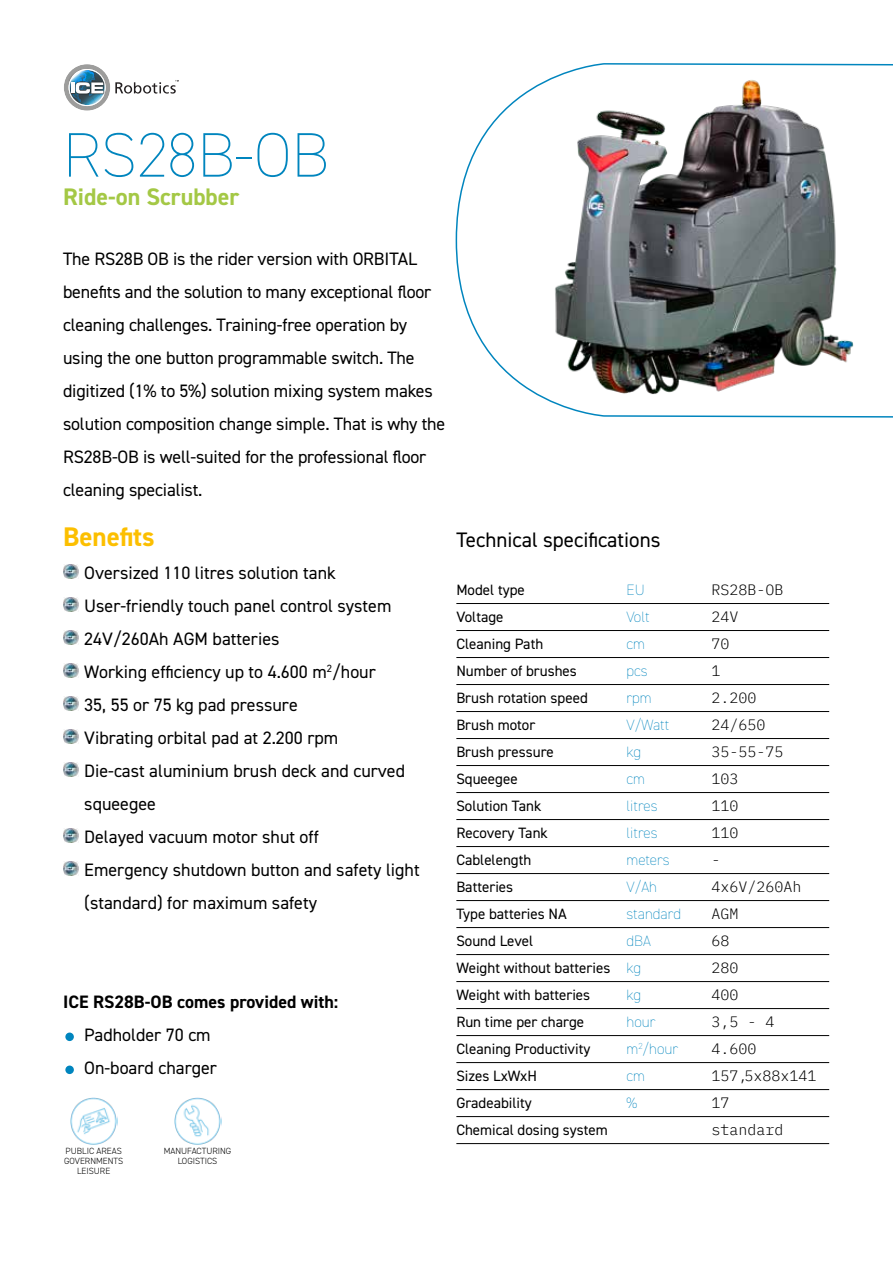
<style>
.page{position:relative;width:893px;height:1263px;background:#fff}
.page>*{position:absolute;margin:0;border:0;box-sizing:border-box;transform-origin:0 0}
.t1{font:200 63px "DIN2014";color:#0085be}
.t2{font:700 27px "DIN2014";color:#fcbf00}
.t3{font:700 24px "DIN2014";color:#a4c845}
.t4{font:21px "DIN2014";color:#000}
.t5{font:18px/33px "DIN2014";letter-spacing:-.01em;color:#000}
.t6{font:700 18px "DIN2014";color:#000}
.t7{font:15px "DIN2014";color:#000}
.t8{font:300 15px "IBM Plex Mono";color:#000}
.t9{font:200 15px "DIN2014";color:#0085be}
.t10{font:300 9px/10.2px "DIN2014";color:#000;text-align:center}
.s1{font-weight:200;color:#0085be}
</style>
<div class="page">
<img style="left:64px;top:564px;width:15px;height:14px">
<img style="left:64px;top:597px;width:15px;height:14px">
<img style="left:64px;top:630px;width:15px;height:14px">
<img style="left:64px;top:663px;width:15px;height:14px">
<img style="left:64px;top:696px;width:15px;height:14px">
<img style="left:64px;top:729px;width:15px;height:14px">
<img style="left:64px;top:762px;width:15px;height:14px">
<img style="left:64px;top:828px;width:15px;height:14px">
<img style="left:64px;top:861px;width:15px;height:14px">
<div style="left:65px;top:1032px;width:9px;height:9px;background:#0085be;border-radius:50%"></div>
<div style="left:65px;top:1065px;width:9px;height:9px;background:#0085be;border-radius:50%"></div>
<hr style="left:456px;top:603px;width:373px;height:1px;background:#000">
<hr style="left:456px;top:630px;width:373px;height:1px;background:#000">
<hr style="left:456px;top:657px;width:373px;height:1px;background:#000">
<hr style="left:456px;top:684px;width:373px;height:1px;background:#000">
<hr style="left:456px;top:711px;width:373px;height:1px;background:#000">
<hr style="left:456px;top:738px;width:373px;height:1px;background:#000">
<hr style="left:456px;top:765px;width:373px;height:1px;background:#000">
<hr style="left:456px;top:792px;width:373px;height:1px;background:#000">
<hr style="left:456px;top:819px;width:373px;height:1px;background:#000">
<hr style="left:456px;top:846px;width:373px;height:1px;background:#000">
<hr style="left:456px;top:873px;width:373px;height:1px;background:#000">
<hr style="left:456px;top:900px;width:373px;height:1px;background:#000">
<hr style="left:456px;top:927px;width:373px;height:1px;background:#000">
<hr style="left:456px;top:954px;width:373px;height:1px;background:#000">
<hr style="left:456px;top:981px;width:373px;height:1px;background:#000">
<hr style="left:456px;top:1008px;width:373px;height:1px;background:#000">
<hr style="left:456px;top:1035px;width:373px;height:1px;background:#000">
<hr style="left:456px;top:1062px;width:373px;height:1px;background:#000">
<hr style="left:456px;top:1089px;width:373px;height:1px;background:#000">
<hr style="left:456px;top:1116px;width:373px;height:1px;background:#000">
<hr style="left:456px;top:1143px;width:373px;height:1px;background:#000">
<svg style="left:455px;top:63px;width:438px;height:355px"></svg>
<div style="left:64px;top:64px;width:46px;height:47px;background:#9d9d9c;border-radius:50%"></div>
<img style="left:68px;top:68px;width:12px;height:37px">
<img style="left:70px;top:70px;width:36px;height:32px">
<div style="left:69px;top:69px;width:36px;height:37px;border:1px solid #fff;border-radius:50%"></div>
<img style="left:69px;top:80px;width:37px;height:16px">
<svg style="left:70px;top:71px;width:35px;height:33px"></svg>
<svg style="left:115px;top:80px;width:64px;height:14px"></svg>
<img style="left:174px;top:1097px;width:47px;height:48px">
<img style="left:70px;top:1097px;width:48px;height:48px">
<h1 class="t1" style="left:63px;top:117px;width:268px">RS28B-OB</h1>
<h3 class="t3" style="left:63px;top:181px;width:178px">Ride-on Scrubber</h3>
<p class="t5" style="left:63px;top:242px;width:384px">The RS28B OB is the rider version with ORBITAL benefits and the solution to many exceptional floor cleaning challenges. Training-free operation by using the one button programmable switch. The digitized (1% to 5%) solution mixing system makes solution composition change simple. That is why the RS28B-OB is well-suited for the professional floor cleaning specialist.</p>
<h2 class="t2" style="left:63px;top:519px;width:93px">Benefits</h2>
<p class="t5" style="left:84px;top:556px;width:337px">Oversized 110 litres solution tank<br>User-friendly touch panel control system<br>24V/260Ah AGM batteries<br>Working efficiency up to 4.600 m<sup>2</sup>/hour<br>35, 55 or 75 kg pad pressure<br>Vibrating orbital pad at 2.200 rpm<br>Die-cast aluminium brush deck and curved squeegee<br>Delayed vacuum motor shut off<br>Emergency shutdown button and safety light (standard) for maximum safety</p>
<p class="t6" style="left:63px;top:990px;width:277px">ICE RS28B-OB comes provided with:</p>
<p class="t5" style="left:84px;top:1018px;width:134px">Padholder 70 cm<br>On-board charger</p>
<p class="t10" style="left:64px;top:1145px;width:61px">PUBLIC AREAS<br>GOVERNMENTS<br>LEISURE</p>
<p class="t10" style="left:164px;top:1145px;width:69px">MANUFACTURING<br>LOGISTICS</p>
<p class="t4" style="left:456px;top:526px;width:206px">Technical specifications</p>
<p class="t7" style="left:456px;top:580px;width:70px">Model type</p>
<p class="t9" style="left:626px;top:580px;width:20px">EU</p>
<p class="t8" style="left:711px;top:578px;width:73px">RS28B-OB</p>
<p class="t7" style="left:456px;top:607px;width:49px">Voltage</p>
<p class="t9" style="left:626px;top:607px;width:25px">Volt</p>
<p class="t8" style="left:711px;top:605px;width:28px">24V</p>
<p class="t7" style="left:456px;top:634px;width:88px">Cleaning Path</p>
<p class="t9" style="left:626px;top:634px;width:20px">cm</p>
<p class="t8" style="left:711px;top:632px;width:19px">70</p>
<p class="t7" style="left:456px;top:661px;width:122px">Number of brushes</p>
<p class="t9" style="left:626px;top:661px;width:23px">pcs</p>
<p class="t8" style="left:711px;top:659px;width:10px">1</p>
<p class="t7" style="left:456px;top:688px;width:133px">Brush rotation speed</p>
<p class="t9" style="left:626px;top:688px;width:27px">rpm</p>
<p class="t8" style="left:711px;top:686px;width:46px">2.200</p>
<p class="t7" style="left:456px;top:715px;width:80px">Brush motor</p>
<p class="t9" style="left:626px;top:715px;width:44px">V/Watt</p>
<p class="t8" style="left:711px;top:713px;width:55px">24/650</p>
<p class="t7" style="left:456px;top:742px;width:99px">Brush pressure</p>
<p class="t9" style="left:626px;top:742px;width:16px">kg</p>
<p class="t8" style="left:711px;top:740px;width:73px">35-55-75</p>
<p class="t7" style="left:456px;top:769px;width:63px">Squeegee</p>
<p class="t9" style="left:626px;top:769px;width:20px">cm</p>
<p class="t8" style="left:711px;top:767px;width:28px">103</p>
<p class="t7" style="left:456px;top:796px;width:86px">Solution Tank</p>
<p class="t9" style="left:626px;top:796px;width:33px">litres</p>
<p class="t8" style="left:711px;top:794px;width:28px">110</p>
<p class="t7" style="left:456px;top:823px;width:93px">Recovery Tank</p>
<p class="t9" style="left:626px;top:823px;width:33px">litres</p>
<p class="t8" style="left:711px;top:821px;width:28px">110</p>
<p class="t7" style="left:456px;top:850px;width:77px">Cablelength</p>
<p class="t9" style="left:626px;top:850px;width:45px">meters</p>
<p class="t8" style="left:711px;top:848px;width:10px">-</p>
<p class="t7" style="left:456px;top:877px;width:58px">Batteries</p>
<p class="t9" style="left:626px;top:877px;width:32px">V/Ah</p>
<p class="t8" style="left:711px;top:875px;width:91px">4x6V/260Ah</p>
<p class="t7" style="left:456px;top:904px;width:112px">Type batteries NA</p>
<p class="t9" style="left:626px;top:904px;width:56px">standard</p>
<p class="t8" style="left:711px;top:902px;width:28px">AGM</p>
<p class="t7" style="left:456px;top:931px;width:79px">Sound Level</p>
<p class="t9" style="left:626px;top:931px;width:26px">dBA</p>
<p class="t8" style="left:711px;top:929px;width:19px">68</p>
<p class="t7" style="left:456px;top:958px;width:186px">Weight without batteries <span class="s1">kg</span></p>
<p class="t8" style="left:711px;top:956px;width:28px">280</p>
<p class="t7" style="left:456px;top:985px;width:135px">Weight with batteries</p>
<p class="t9" style="left:626px;top:985px;width:16px">kg</p>
<p class="t8" style="left:711px;top:983px;width:28px">400</p>
<p class="t7" style="left:456px;top:1012px;width:129px">Run time per charge</p>
<p class="t9" style="left:626px;top:1012px;width:30px">hour</p>
<p class="t8" style="left:711px;top:1010px;width:64px">3,5 - 4</p>
<p class="t7" style="left:456px;top:1039px;width:136px">Cleaning Productivity</p>
<p class="t9" style="left:626px;top:1039px;width:53px">m<sup>2</sup>/hour</p>
<p class="t8" style="left:711px;top:1037px;width:46px">4.600</p>
<p class="t7" style="left:456px;top:1066px;width:82px">Sizes LxWxH</p>
<p class="t9" style="left:626px;top:1066px;width:20px">cm</p>
<p class="t8" style="left:711px;top:1064px;width:106px">157,5x88x141</p>
<p class="t7" style="left:456px;top:1093px;width:77px">Gradeability</p>
<p class="t9" style="left:626px;top:1093px;width:12px">%</p>
<p class="t8" style="left:711px;top:1091px;width:19px">17</p>
<p class="t7" style="left:456px;top:1120px;width:153px">Chemical dosing system</p>
<p class="t8" style="left:711px;top:1118px;width:73px">standard</p>
</div>
